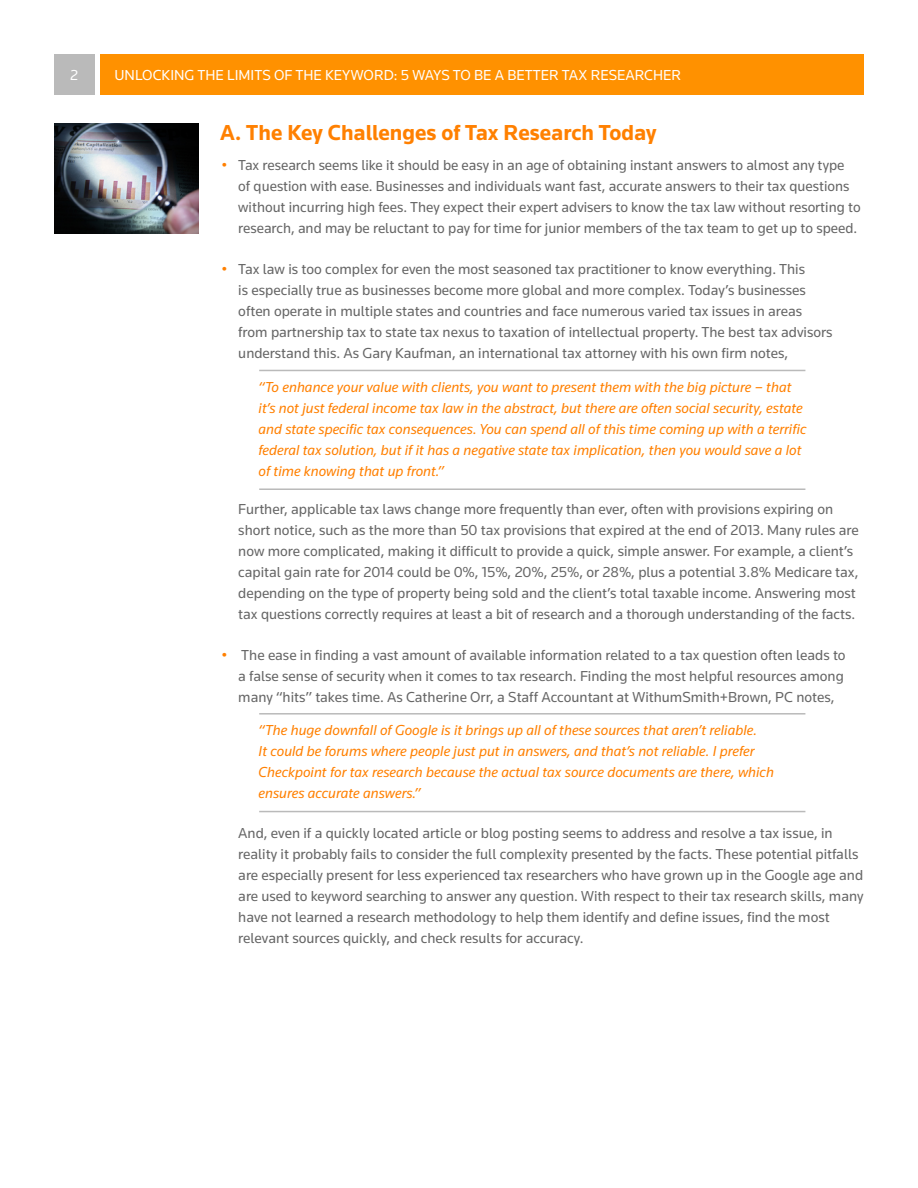
<style>
.page{position:relative;width:918px;height:1188px;background:#fff}
.page>*{position:absolute;margin:0;border:0;box-sizing:border-box;transform-origin:0 0}
.Section_Title{font:700 22.5px "Knowledge";color:#ff8000}
.t1{font:15px/21px "Knowledge";color:#666}
.t2{font:italic 15px/21px "Knowledge";color:#ff8000}
.t3{font:15px "Knowledge";color:#fff}
.s1{color:#ff8000}
</style>
<div class="page">
<div style="left:101px;top:54px;width:763px;height:40px;background:#ff9100"></div>
<div style="left:54px;top:54px;width:40px;height:40px;background:#bababa"></div>
<hr style="left:259px;top:713px;width:546px;height:2px;background:#bababa">
<hr style="left:259px;top:811px;width:546px;height:1px;background:#bababa">
<hr style="left:259px;top:370px;width:546px;height:1px;background:#bababa">
<hr style="left:259px;top:488px;width:546px;height:2px;background:#bababa">
<img style="left:54px;top:123px;width:145px;height:111px">
<p class="t3" style="left:70px;top:66px;width:9px">2</p>
<p class="t3" style="left:114px;top:66px;width:568px">UNLOCKING THE LIMITS OF THE KEYWORD: 5 WAYS TO BE A BETTER TAX RESEARCHER</p>
<p class="Section_Title" style="left:220px;top:119px;width:438px">A. The Key Challenges of Tax Research Today</p>
<p class="t1" style="left:238px;top:154px;width:624px;text-indent:-16px"><span class="s1">•</span> Tax research seems like it should be easy in an age of obtaining instant answers to almost any type<br>of question with ease. Businesses and individuals want fast, accurate answers to their tax questions without incurring high fees. They expect their expert advisers to know the tax law without resorting to research, and may be reluctant to pay for time for junior members of the tax team to get up to speed.</p>
<p class="t1" style="left:238px;top:259px;width:596px;text-indent:-16px"><span class="s1">•</span> Tax law is too complex for even the most seasoned tax practitioner to know everything. This<br>is especially true as businesses become more global and more complex. Today’s businesses often operate in multiple states and countries and face numerous varied tax issues in areas from partnership tax to state tax nexus to taxation of intellectual property. The best tax advisors understand this. As Gary Kaufman, an international tax attorney with his own firm notes,</p>
<p class="t2" style="left:259px;top:376px;width:549px">“To enhance your value with clients, you want to present them with the big picture – that it’s not just federal income tax law in the abstract, but there are often social security, estate and state specific tax consequences. You can spend all of this time coming up with a terrific federal tax solution, but if it has a negative state tax implication, then you would save a lot of time knowing that up front.”</p>
<p class="t1" style="left:238px;top:498px;width:622px">Further, applicable tax laws change more frequently than ever, often with provisions expiring on short notice, such as the more than 50 tax provisions that expired at the end of 2013. Many rules are now more complicated, making it difficult to provide a quick, simple answer. For example, a client’s capital gain rate for 2014 could be 0%, 15%, 20%, 25%, or 28%, plus a potential 3.8% Medicare tax, depending on the type of property being sold and the client’s total taxable income. Answering most tax questions correctly requires at least a bit of research and a thorough understanding of the facts.</p>
<p class="t1" style="left:238px;top:644px;width:609px;text-indent:-16px"><span class="s1">•</span> The ease in finding a vast amount of available information related to a tax question often leads to a false sense of security when it comes to tax research. Finding the most helpful resources among many “hits” takes time. As Catherine Orr, a Staff Accountant at WithumSmith+Brown, PC notes,</p>
<p class="t2" style="left:259px;top:720px;width:517px">“The huge downfall of Google is it brings up all of these sources that aren’t reliable.<br>It could be forums where people just put in answers, and that’s not reliable. I prefer Checkpoint for tax research because the actual tax source documents are there, which ensures accurate answers.”</p>
<p class="t1" style="left:238px;top:822px;width:627px">And, even if a quickly located article or blog posting seems to address and resolve a tax issue, in reality it probably fails to consider the full complexity presented by the facts. These potential pitfalls are especially present for less experienced tax researchers who have grown up in the Google age and are used to keyword searching to answer any question. With respect to their tax research skills, many have not learned a research methodology to help them identify and define issues, find the most relevant sources quickly, and check results for accuracy.</p>
</div>
